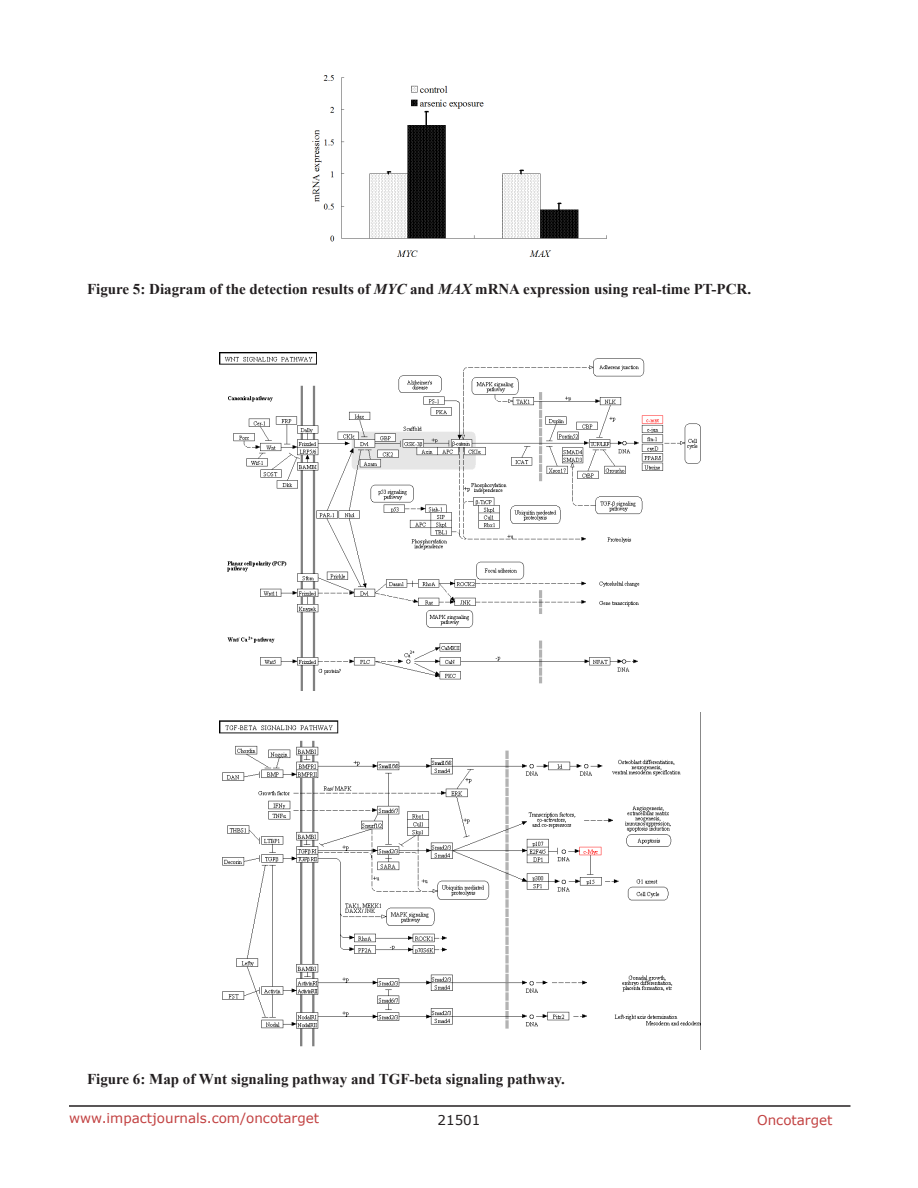
<style>
.page{position:relative;width:918px;height:1188px;background:#fff}
.page>*{position:absolute;margin:0;border:0;box-sizing:border-box;transform-origin:0 0}
.FigureText{font:700 15px "Times New Roman";color:#231f20}
.t1{font:13.5px "Verdana";color:#c24141}
.t2{font:13.5px "Verdana";color:#231f20}
.s1{font-style:italic}
</style>
<div class="page">
<hr style="left:69px;top:1105px;width:781px;height:2px;background:#231f20">
<img style="left:219px;top:352px;width:481px;height:339px">
<img style="left:219px;top:720px;width:481px;height:327px">
<img style="left:313px;top:76px;width:294px;height:180px">
<p class="FigureText" style="left:87px;top:280px;width:666px">Figure 5: Diagram of the detection results of <span class="s1">MYC</span> and <span class="s1">MAX</span> mRNA expression using real-time PT-PCR.</p>
<p class="FigureText" style="left:87px;top:1070px;width:480px">Figure 6: Map of Wnt signaling pathway and TGF-beta signaling pathway.</p>
<p class="t1" style="left:69px;top:1109px;width:252px">www.impactjournals.com/oncotarget</p>
<p class="t2" style="left:438px;top:1111px;width:44px">21501</p>
<p class="t1" style="left:757px;top:1111px;width:77px">Oncotarget</p>
</div>
